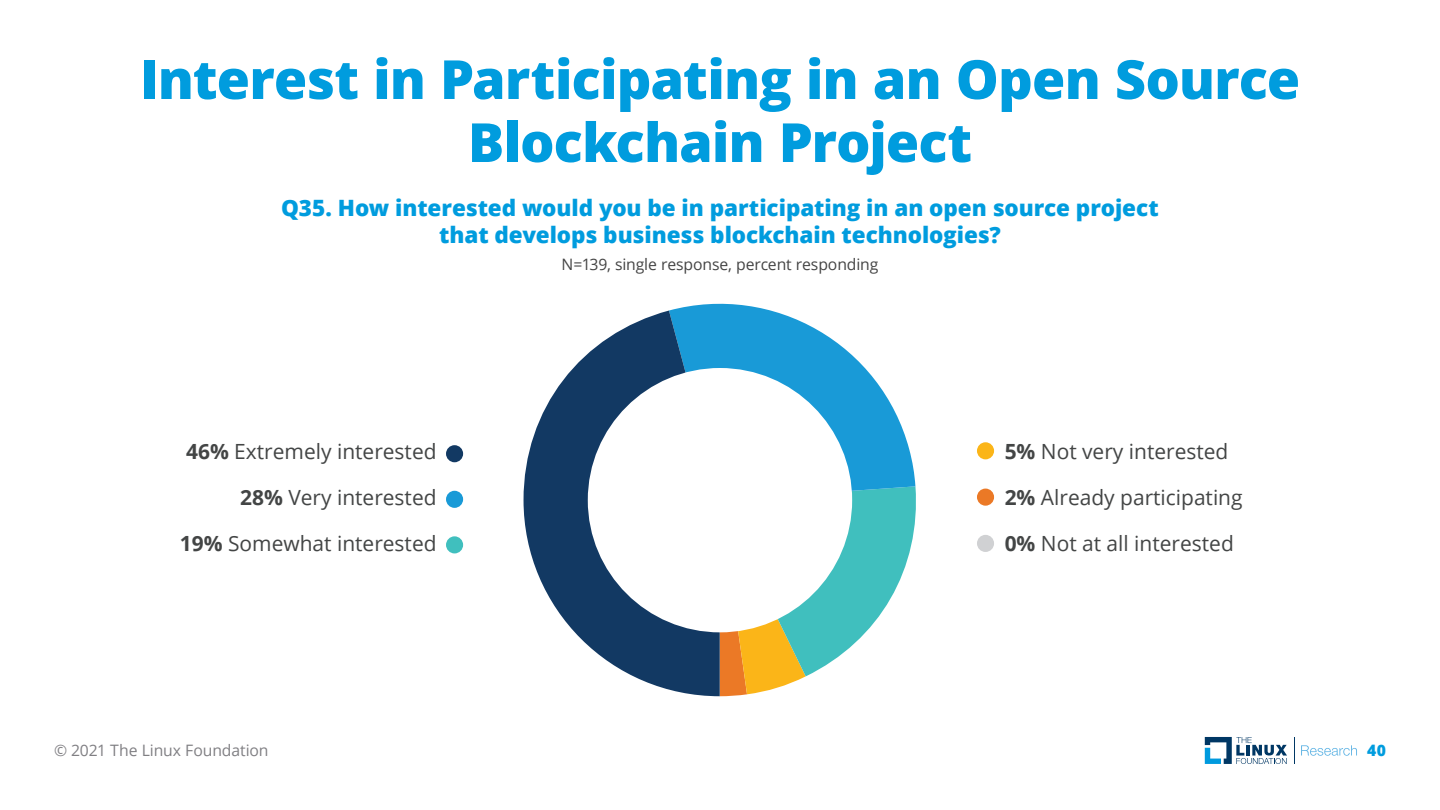
<style>
.page{position:relative;width:1440px;height:810px;background:#fff}
.page>*{position:absolute;margin:0;border:0;box-sizing:border-box;transform-origin:0 0}
.t1{font:800 54px/63px "Open Sans";letter-spacing:-.015em;color:#009cde;text-align:center}
.t2{font:800 22.5px/27px "Open Sans";letter-spacing:-.005em;color:#009cde;text-align:center}
.t3{font:20.92px "Open Sans";color:#434545}
.t4{font:15.75px "Open Sans";letter-spacing:-.01em;color:#444}
.t5{font:15.75px "Open Sans";letter-spacing:-.005em;color:#807f83}
.t6{font:800 15.75px "Open Sans";color:#009cde}
.s1{font-weight:700}
</style>
<div class="page">
<svg style="left:1205px;top:737px;width:82px;height:27px"></svg>
<svg style="left:1294px;top:737px;width:1px;height:27px"></svg>
<svg style="left:1301px;top:745px;width:56px;height:11px"></svg>
<svg style="left:720px;top:486px;width:196px;height:210px"></svg>
<svg style="left:669px;top:303px;width:246px;height:197px;fill:#199ad7"></svg>
<svg style="left:524px;top:311px;width:196px;height:385px;fill:#123963"></svg>
<div style="left:588px;top:368px;width:264px;height:264px;background:#fff;border-radius:50%"></div>
<div style="left:446px;top:445px;width:17px;height:17px;background:#123963;border-radius:50%"></div>
<div style="left:446px;top:536px;width:17px;height:17px;background:#40bfbe;border-radius:50%"></div>
<div style="left:446px;top:491px;width:17px;height:17px;background:#199ad7;border-radius:50%"></div>
<div style="left:977px;top:489px;width:17px;height:17px;background:#eb7926;border-radius:50%"></div>
<div style="left:977px;top:442px;width:17px;height:17px;background:#fbb518;border-radius:50%"></div>
<div style="left:977px;top:535px;width:17px;height:17px;background:#d0d1d3;border-radius:50%"></div>
<h1 class="t1" style="left:140px;top:45px;width:1162px">Interest in Participating in an Open Source<br>Blockchain Project</h1>
<h2 class="t2" style="left:281px;top:193px;width:879px">Q35. How interested would you be in participating in an open source project that develops business blockchain technologies?</h2>
<h1 class="t4" style="left:562px;top:253px;width:318px">N=139, single response, percent responding</h1>
<p class="t3" style="left:186px;top:437px;width:252px"><span class="s1">46%</span> Extremely interested</p>
<p class="t3" style="left:240px;top:483px;width:198px"><span class="s1">28%</span> Very interested</p>
<p class="t3" style="left:180px;top:530px;width:258px"><span class="s1">19%</span> Somewhat interested</p>
<p class="t3" style="left:1005px;top:437px;width:225px"><span class="s1">5%</span> Not very interested</p>
<p class="t3" style="left:1005px;top:483px;width:239px"><span class="s1">2%</span> Already participating</p>
<p class="t3" style="left:1005px;top:530px;width:231px"><span class="s1">0%</span> Not at all interested</p>
<p class="t5" style="left:54px;top:739px;width:216px">© 2021 The Linux Foundation</p>
<p class="t6" style="left:1367px;top:738px;width:20px">40</p>
</div>
